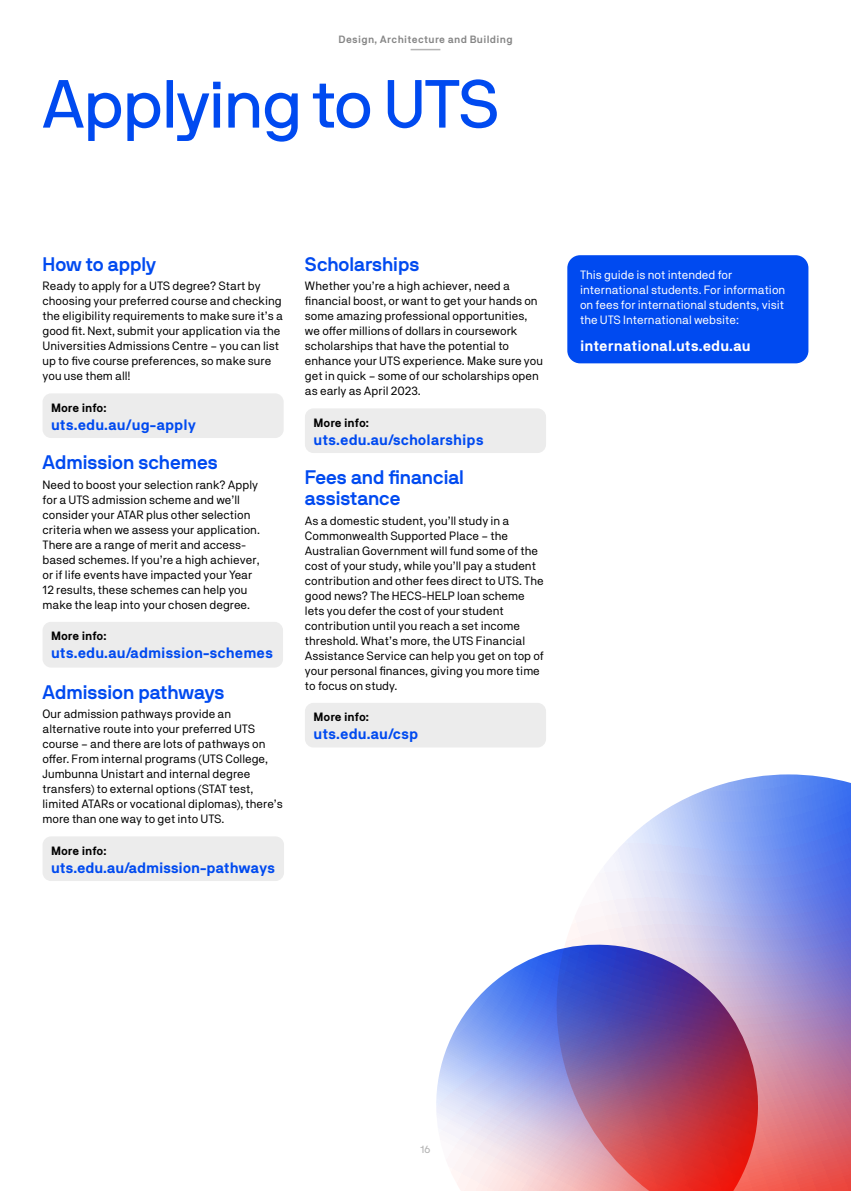
<style>
.page{position:relative;width:851px;height:1191px;background:#fff}
.page>*{position:absolute;margin:0;border:0;box-sizing:border-box;transform-origin:0 0}
.t1{font:67.5px "NB International Pro";letter-spacing:-.015em;color:#004af0}
.t2{font:700 19.5px/21px "NB International Pro";color:#004af0}
.t3{font:700 15px "NB Akademie";color:#004af0}
.t4{font:700 15px "NB Akademie";color:#fff}
.t5{font:12px/15px "NB Akademie";color:#000}
.t6{font:12px/15px "NB Akademie";color:#fff}
.t7{font:700 12px "NB Akademie";color:#000}
.t8{font:600 10.5px "NB Akademie";letter-spacing:.03em;color:#858585}
.t9{font:10.5px "NB International Pro";color:#b4b4b4}
</style>
<div class="page">
<div style="left:43px;top:393px;width:240px;height:45px;background:#ececec;border-radius:9px"></div>
<div style="left:43px;top:622px;width:240px;height:45px;background:#ececec;border-radius:9px"></div>
<div style="left:43px;top:836px;width:241px;height:45px;background:#ececec;border-radius:9px"></div>
<div style="left:305px;top:408px;width:241px;height:45px;background:#ececec;border-radius:9px"></div>
<div style="left:305px;top:703px;width:241px;height:44px;background:#ececec;border-radius:9px"></div>
<div style="left:567px;top:255px;width:241px;height:108px;background:#004af0;border-radius:13px"></div>
<svg style="left:584px;top:774px;width:266px;height:417px"></svg>
<img style="left:436px;top:921px;width:344px;height:270px">
<hr style="left:410px;top:49px;width:30px;height:1px;background:#b4b4b4">
<p class="t8" style="left:338px;top:33px;width:176px">Design, Architecture and Building</p>
<h1 class="t1" style="left:43px;top:65px;width:458px">Applying to UTS</h1>
<h2 class="t2" style="left:43px;top:253px;width:115px">How to apply</h2>
<p class="t5" style="left:43px;top:278px;width:242px">Ready to apply for a UTS degree? Start by choosing your preferred course and checking the eligibility requirements to make sure it’s a good fit. Next, submit your application via the Universities Admissions Centre – you can list up to five course preferences, so make sure you use them all!</p>
<p class="t7" style="left:51px;top:400px;width:57px">More info:</p>
<p class="t3" style="left:51px;top:415px;width:146px">uts.edu.au/ug-apply</p>
<h2 class="t2" style="left:43px;top:452px;width:177px">Admission schemes</h2>
<p class="t5" style="left:43px;top:476px;width:219px">Need to boost your selection rank? Apply for a UTS admission scheme and we’ll consider your ATAR plus other selection criteria when we assess your application.<br>There are a range of merit and access&shy;based schemes. If you’re a high achiever, or if life events have impacted your Year 12 results, these schemes can help you make the leap into your chosen degree.</p>
<p class="t7" style="left:51px;top:628px;width:57px">More info:</p>
<p class="t3" style="left:51px;top:644px;width:223px">uts.edu.au/admission-schemes</p>
<h2 class="t2" style="left:43px;top:681px;width:183px">Admission pathways</h2>
<p class="t5" style="left:43px;top:706px;width:242px">Our admission pathways provide an alternative route into your preferred UTS course – and there are lots of pathways on offer. From internal programs (UTS College, Jumbunna Unistart and internal degree transfers) to external options (STAT test, limited ATARs or vocational diplomas), there’s more than one way to get into UTS.</p>
<p class="t7" style="left:51px;top:843px;width:57px">More info:</p>
<p class="t3" style="left:51px;top:858px;width:225px">uts.edu.au/admission-pathways</p>
<h2 class="t2" style="left:305px;top:253px;width:116px">Scholarships</h2>
<p class="t5" style="left:305px;top:278px;width:239px">Whether you’re a high achiever, need a financial boost, or want to get your hands on some amazing professional opportunities, we offer millions of dollars in coursework scholarships that have the potential to enhance your UTS experience. Make sure you get in quick – some of our scholarships open as early as April 2023.</p>
<p class="t7" style="left:313px;top:415px;width:57px">More info:</p>
<p class="t3" style="left:313px;top:430px;width:172px">uts.edu.au/scholarships</p>
<h2 class="t2" style="left:305px;top:467px;width:160px">Fees and financial assistance</h2>
<p class="t5" style="left:305px;top:512px;width:240px">As a domestic student, you’ll study in a Commonwealth Supported Place – the Australian Government will fund some of the cost of your study, while you’ll pay a student contribution and other fees direct to UTS. The good news? The HECS-HELP loan scheme lets you defer the cost of your student contribution until you reach a set income threshold. What’s more, the UTS Financial Assistance Service can help you get on top of your personal finances, giving you more time to focus on study.</p>
<p class="t7" style="left:313px;top:709px;width:57px">More info:</p>
<p class="t3" style="left:313px;top:725px;width:106px">uts.edu.au/csp</p>
<p class="t6" style="left:580px;top:267px;width:207px">This guide is not intended for international students. For information on fees for international students, visit the UTS International website:</p>
<p class="t4" style="left:580px;top:336px;width:172px">international.uts.edu.au</p>
<p class="t9" style="left:420px;top:1143px;width:12px">16</p>
</div>
